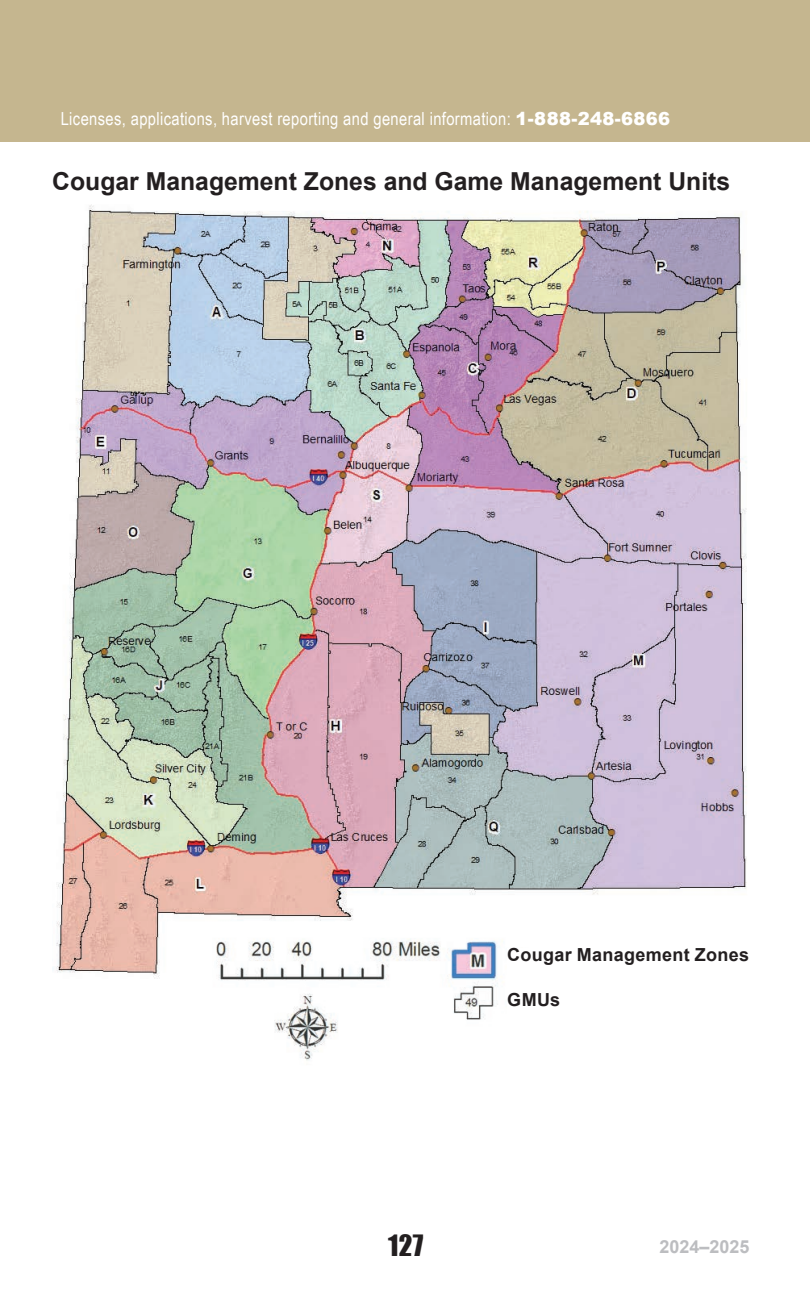
<style>
.page{position:relative;width:810px;height:1296px;background:#fff}
.page>*{position:absolute;margin:0;border:0;box-sizing:border-box;transform-origin:0 0}
.t1{font:27px "Impact";color:#231f20}
.t2{font:700 24.75px "Arial";color:#231f20}
.t3{font:18px "Arial Narrow";letter-spacing:.02em;color:#fff}
.t4{font:700 18px "Arial";letter-spacing:.015em;color:#231f20}
.t5{font:700 18px "Arial";color:#bcbdc0}
.s1{font-family:"Arial";font-weight:900}
</style>
<div class="page">
<img style="left:53px;top:204px;width:694px;height:775px">
<img style="left:212px;top:938px;width:316px;height:123px">
<div style="left:507px;top:948px;width:249px;height:146px;background:#fff"></div>
<div style="left:0;top:0;width:810px;height:142px;background:#c5b68f"></div>
<p class="t3" style="left:61px;top:106px;width:611px">Licenses, applications, harvest reporting and general information: <span class="s1">1-888-248-6866</span></p>
<h2 class="t2" style="left:52px;top:165px;width:680px">Cougar Management Zones and Game Management Units</h2>
<p class="t4" style="left:507px;top:943px;width:243px">Cougar Management Zones</p>
<p class="t4" style="left:507px;top:988px;width:54px">GMUs</p>
<h1 class="t1" style="left:388px;top:1224px;width:36px">127</h1>
<p class="t5" style="left:659px;top:1235px;width:92px">2024–2025</p>
</div>
